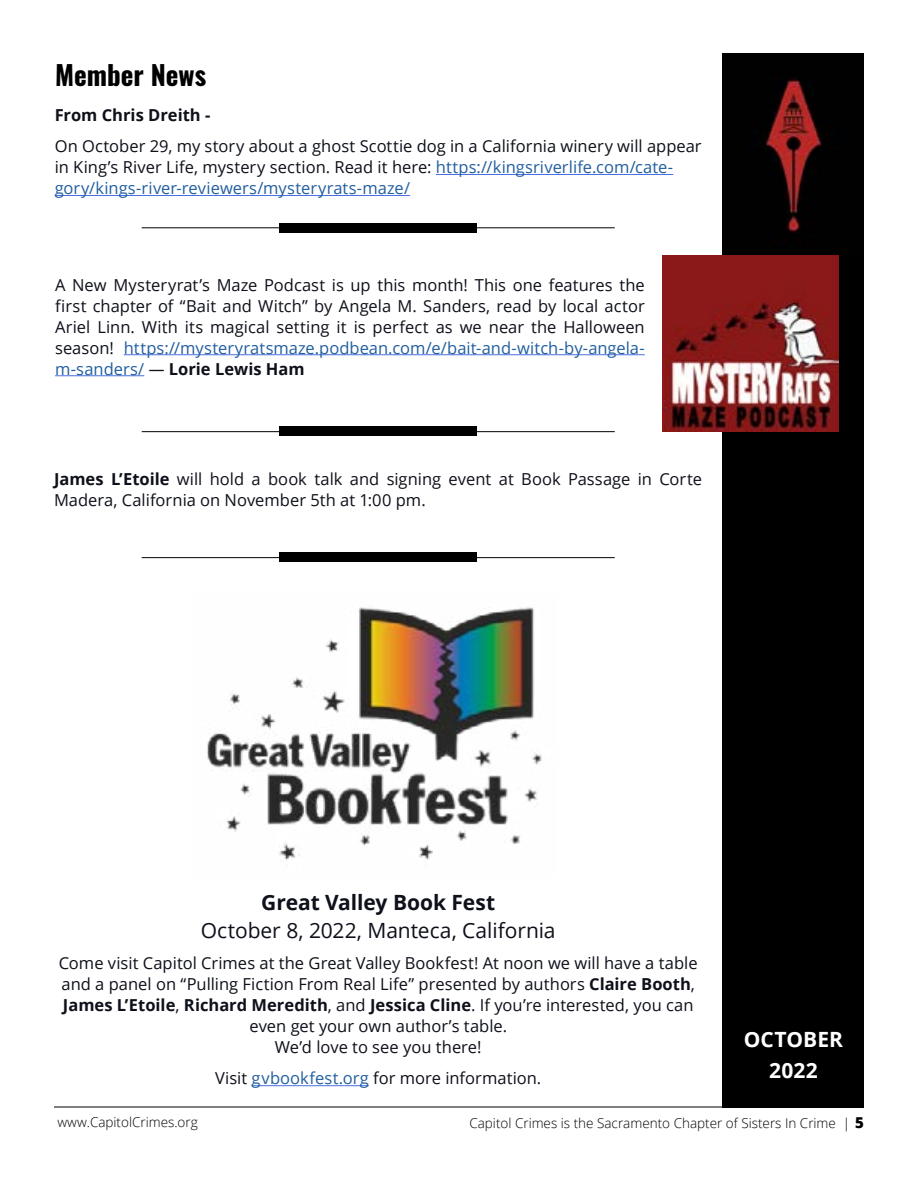
<style>
.page{position:relative;width:918px;height:1188px;background:#fff}
.page>*{position:absolute;margin:0;border:0;box-sizing:border-box;transform-origin:0 0}
.t1{font:27px "Oswald";color:#000}
.t2{font:21px "Open Sans";letter-spacing:-.005em;color:#0e101a}
.t3{font:700 21px "Open Sans";letter-spacing:-.005em;color:#0e101a}
.t4{font:700 21px/31px "Open Sans";color:#fff;text-align:center}
.t5{font:16.5px/21px "Open Sans";color:#0e101a}
.t6{font:700 16.5px "Open Sans";color:#0e101a}
.t7{font:300 13.5px "Open Sans";color:#000}
.s1{color:#215e9e}
.s2{font-style:italic}
.s3{font-weight:700}
.s4{font-weight:800;font-size:15px}
</style>
<div class="page">
<hr style="left:54px;top:1107px;width:810px;height:1px;background:#000">
<div style="left:723px;top:54px;width:141px;height:1053px;background:#000"></div>
<img style="left:723px;top:78px;width:116px;height:179px">
<hr style="left:252px;top:1085px;width:117px;height:1px;background:#4a6ee0">
<img style="left:207px;top:607px;width:335px;height:262px">
<img style="left:663px;top:256px;width:175px;height:175px">
<hr style="left:124px;top:354px;width:521px;height:1px;background:#4a6ee0">
<hr style="left:55px;top:375px;width:89px;height:1px;background:#4a6ee0">
<hr style="left:142px;top:431px;width:473px;height:1px;background:#000">
<div style="left:280px;top:427px;width:197px;height:9px;background:#000"></div>
<hr style="left:436px;top:174px;width:237px;height:1px;background:#4a6ee0">
<hr style="left:55px;top:195px;width:355px;height:1px;background:#4a6ee0">
<hr style="left:142px;top:227px;width:473px;height:1px;background:#000">
<div style="left:280px;top:223px;width:197px;height:9px;background:#000"></div>
<hr style="left:142px;top:557px;width:473px;height:1px;background:#000">
<div style="left:280px;top:553px;width:197px;height:9px;background:#000"></div>
<h1 class="t1" style="left:55px;top:51px;width:153px">Member News</h1>
<p class="t6" style="left:55px;top:104px;width:157px">From Chris Dreith -</p>
<p class="t5" style="left:55px;top:135px;width:648px">On October 29, my story about a ghost Scottie dog in a California winery will appear in King’s River Life, mystery section. Read it here: <span class="s1">https://kingsriverlife.com/cate&shy;gory/kings-river-reviewers/mysteryrats-maze/</span></p>
<p class="t5" style="left:55px;top:274px;width:591px;text-align:justify">A New Mysteryrat’s Maze Podcast is up this month! This one features the first chapter of “Bait and Witch” by Angela M. Sanders, read by local actor Ariel Linn. With its magical setting it is perfect as we near the Halloween season! <span class="s1">https://mysteryratsmaze.podbean.com/e/bait-and-witch-by-angela&shy;m-sanders/</span> <span class="s2">—</span> <span class="s3">Lorie Lewis Ham</span></p>
<p class="t5" style="left:54px;top:468px;width:650px"><span class="s3">James L’Etoile</span> will hold a book talk and signing event at Book Passage in Corte<br>Madera, California on November 5th at 1:00 pm.</p>
<p class="t3" style="left:261px;top:888px;width:236px">Great Valley Book Fest</p>
<p class="t2" style="left:201px;top:916px;width:356px">October 8, 2022, Manteca, California</p>
<p class="t5" style="left:59px;top:953px;width:640px;text-align:center">Come visit Capitol Crimes at the Great Valley Bookfest! At noon we will have a table and a panel on “Pulling Fiction From Real Life” presented by authors <span class="s3">Claire Booth</span>, <span class="s3">James L’Etoile</span>, <span class="s3">Richard Meredith</span>, and <span class="s3">Jessica Cline</span>. If you’re interested, you can even get your own author’s table.<br>We’d love to see you there!</p>
<p class="t5" style="left:215px;top:1068px;width:328px">Visit <span class="s1">gvbookfest.org</span> for more information.</p>
<p class="t4" style="left:744px;top:1024px;width:101px">OCTOBER<br>2022</p>
<p class="t7" style="left:58px;top:1113px;width:142px">www.CapitolCrimes.org</p>
<p class="t7" style="left:469px;top:1114px;width:396px">Capitol Crimes is the Sacramento Chapter of Sisters In Crime | <span class="s4">5</span></p>
</div>
